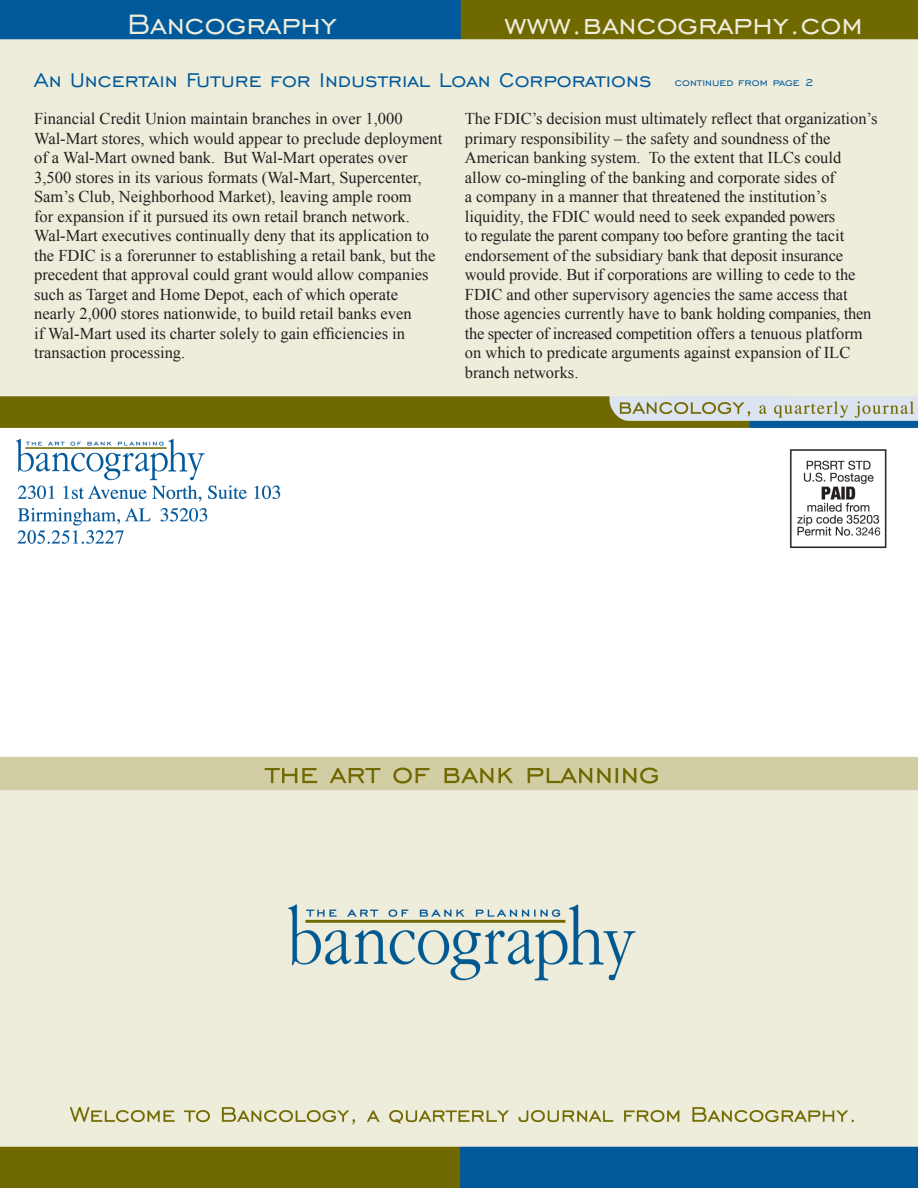
<style>
.page{position:relative;width:918px;height:1188px;background:#fff}
.page>*{position:absolute;margin:0;border:0;box-sizing:border-box;transform-origin:0 0}
.t1{font:36px "Engravers Gothic BT";color:#eeeddc}
.t2{font:25.5px "Engravers Gothic BT";color:#00599b}
.t3{font:16.5px/19.5px "Times New Roman";color:#231f20}
.t4{font:13.5px "Engravers Gothic BT";color:#00599b}
</style>
<div class="page">
<img style="left:0;top:0;width:918px;height:1188px">
<h1 class="t1" style="left:127px;top:4px;width:211px">Bancography</h1>
<h1 class="t1" style="left:505px;top:4px;width:360px">www.bancography.com</h1>
<h2 class="t2" style="left:34px;top:66px;width:619px">An Uncertain Future for Industrial Loan Corporations</h2>
<p class="t4" style="left:675px;top:75px;width:140px">continued from page 2</p>
<p class="t3" style="left:34px;top:109px;width:410px">Financial Credit Union maintain branches in over 1,000<br>Wal-Mart stores, which would appear to preclude deployment of a Wal-Mart owned bank. But Wal-Mart operates over 3,500 stores in its various formats (Wal-Mart, Supercenter, Sam’s Club, Neighborhood Market), leaving ample room<br>for expansion if it pursued its own retail branch network.<br>Wal-Mart executives continually deny that its application to the FDIC is a forerunner to establishing a retail bank, but the precedent that approval could grant would allow companies such as Target and Home Depot, each of which operate nearly 2,000 stores nationwide, to build retail banks even<br>if Wal-Mart used its charter solely to gain efficiencies in transaction processing.</p>
<p class="t3" style="left:465px;top:109px;width:414px">The FDIC’s decision must ultimately reflect that organization’s primary responsibility – the safety and soundness of the American banking system. To the extent that ILCs could allow co-mingling of the banking and corporate sides of<br>a company in a manner that threatened the institution’s liquidity, the FDIC would need to seek expanded powers<br>to regulate the parent company too before granting the tacit endorsement of the subsidiary bank that deposit insurance would provide. But if corporations are willing to cede to the FDIC and other supervisory agencies the same access that those agencies currently have to bank holding companies, then the specter of increased competition offers a tenuous platform on which to predicate arguments against expansion of ILC branch networks.</p>
</div>
